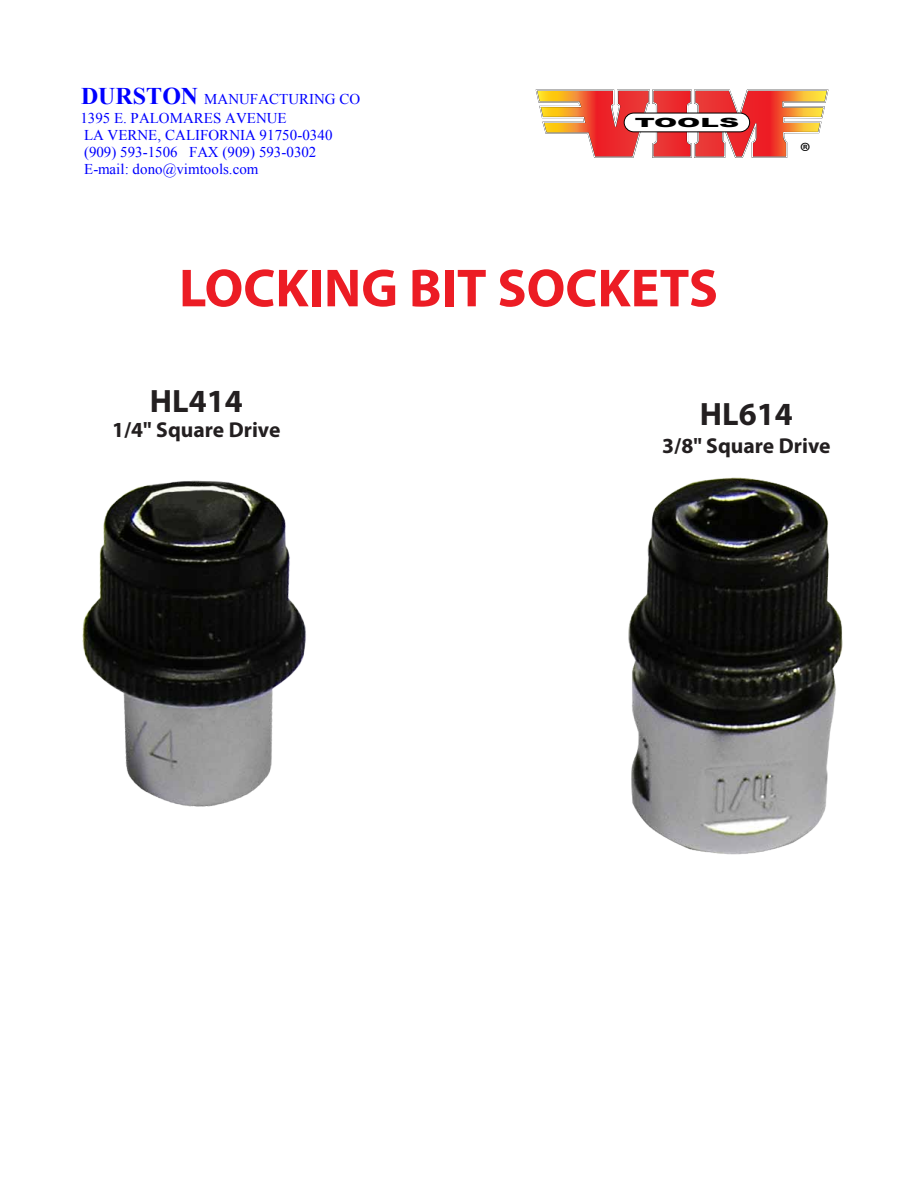
<style>
.page{position:relative;width:918px;height:1188px;background:#fff}
.page>*{position:absolute;margin:0;border:0;box-sizing:border-box;transform-origin:0 0}
.t1{font:700 54px "Myriad Pro";color:#ec1c24}
.t2{font:700 32.4px "Myriad Pro";color:#231f20}
.t3{font:25.35px "Myriad Pro";color:#000}
.t4{font:700 21.6px "Myriad Pro";color:#231f20}
.t5{font:15px/17.2px "Times New Roman";color:#00f}
.t6{font:900 12.6px "Arial";color:#000;scale:2.2 1}
.s1{font-weight:700;font-size:24px}
</style>
<div class="page">
<svg style="left:535px;top:89px;width:294px;height:69px"></svg>
<div style="left:624px;top:113px;width:126px;height:19px;background:#fff;border-radius:10px"></div>
<div style="left:624px;top:113px;width:126px;height:19px;border:1px solid #000;border-radius:10px"></div>
<img style="left:83px;top:481px;width:223px;height:326px">
<img style="left:628px;top:478px;width:215px;height:376px">
<p class="t5" style="left:80px;top:89px;width:281px;line-height:18.9px"><span class="s1">DURSTON</span> MANUFACTURING CO<br>1395 E. PALOMARES AVENUE</p>
<p class="t5" style="left:84px;top:126px;width:250px">LA VERNE, CALIFORNIA 91750-0340 (909) 593-1506 FAX (909) 593-0302<br>E-mail: dono@vimtools.com</p>
<p class="t6" style="left:635px;top:114px;width:49px">TOOLS</p>
<h1 class="t1" style="left:179px;top:253px;width:540px">LOCKING BIT SOCKETS</h1>
<h3 class="t3" style="left:800px;top:136px;width:12px">®</h3>
<h2 class="t2" style="left:150px;top:380px;width:94px">HL414</h2>
<h3 class="t4" style="left:112px;top:415px;width:170px">1/4" Square Drive</h3>
<h2 class="t2" style="left:700px;top:393px;width:94px">HL614</h2>
<h3 class="t4" style="left:662px;top:432px;width:170px">3/8" Square Drive</h3>
</div>
